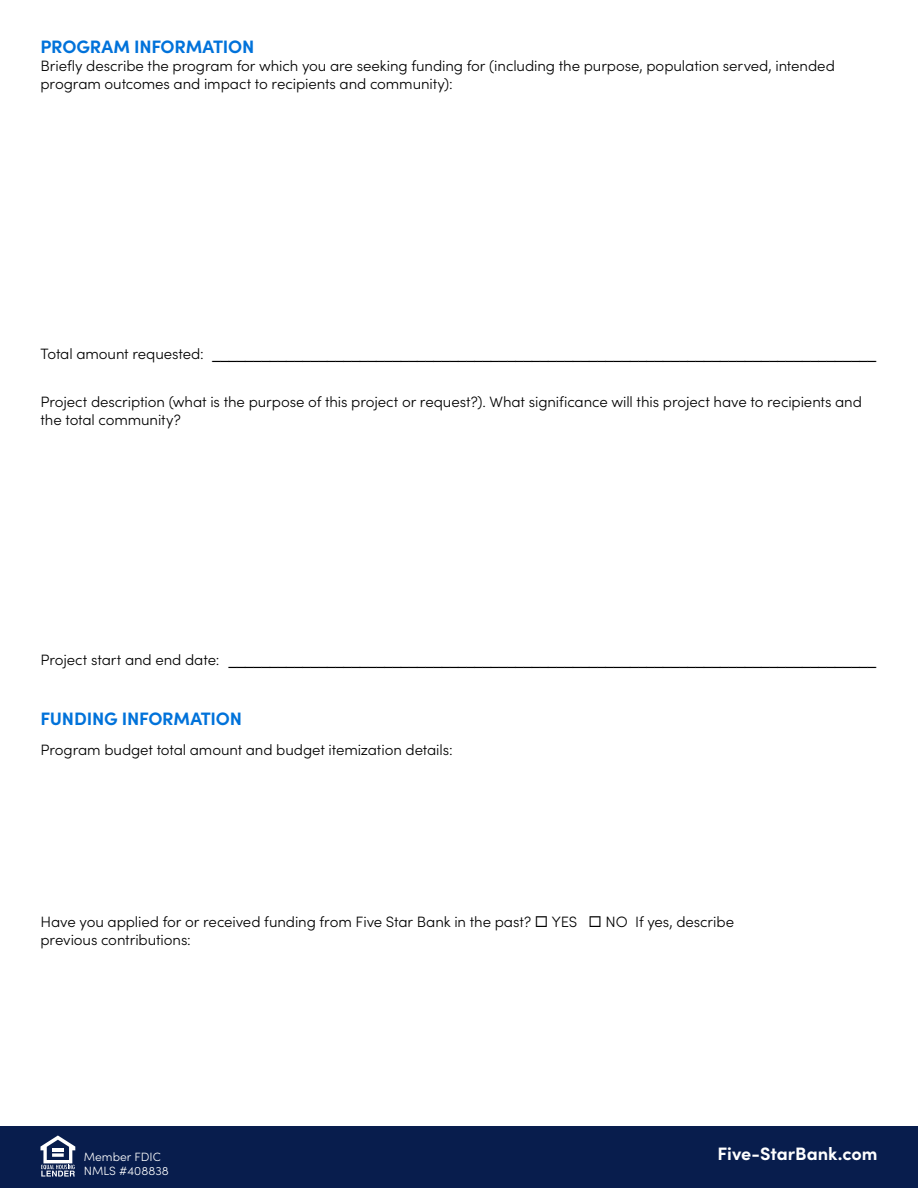
<style>
.page{position:relative;width:918px;height:1188px;background:#fff}
.page>*{position:absolute;margin:0;border:0;box-sizing:border-box;transform-origin:0 0}
.t1{font:700 18px "Sofia Pro";letter-spacing:-.01em;color:#0072da}
.t2{font:700 18px "Sofia Pro";color:#fff}
.t3{font:300 15px/18px "Sofia Pro";letter-spacing:-.005em;color:#000}
.t4{font:15px "Arial";color:#000}
.t5{font:300 12px "Sofia Pro";letter-spacing:.005em;color:#fff}
.s1{font-family:"Sofia Pro";font-weight:300}
</style>
<div class="page">
<div style="left:0;top:1126px;width:918px;height:62px;background:#081d4d"></div>
<svg style="left:41px;top:1135px;width:34px;height:42px"></svg>
<p class="t1" style="left:40px;top:33px;width:215px">PROGRAM INFORMATION</p>
<p class="t3" style="left:40px;top:56px;width:796px">Briefly describe the program for which you are seeking funding for (including the purpose, population served, intended program outcomes and impact to recipients and community):</p>
<p class="t4" style="left:40px;top:344px;width:837px"><span class="s1">Total amount requested:</span> _________________________________________________________________________________</p>
<p class="t3" style="left:40px;top:392px;width:823px">Project description (what is the purpose of this project or request?). What significance will this project have to recipients and the total community?</p>
<p class="t4" style="left:40px;top:650px;width:837px"><span class="s1">Project start and end date:</span> _______________________________________________________________________________</p>
<p class="t1" style="left:40px;top:705px;width:203px">FUNDING INFORMATION</p>
<p class="t3" style="left:40px;top:740px;width:414px">Program budget total amount and budget itemization details:</p>
<p class="t3" style="left:40px;top:912px;width:695px">Have you applied for or received funding from Five Star Bank in the past? ◻ YES ◻ NO If yes, describe previous contributions:</p>
<p class="t5" style="left:84px;top:1148px;width:79px">Member FDIC</p>
<p class="t5" style="left:84px;top:1163px;width:87px">NMLS #408838</p>
<p class="t2" style="left:718px;top:1140px;width:161px">Five-StarBank.com</p>
</div>
